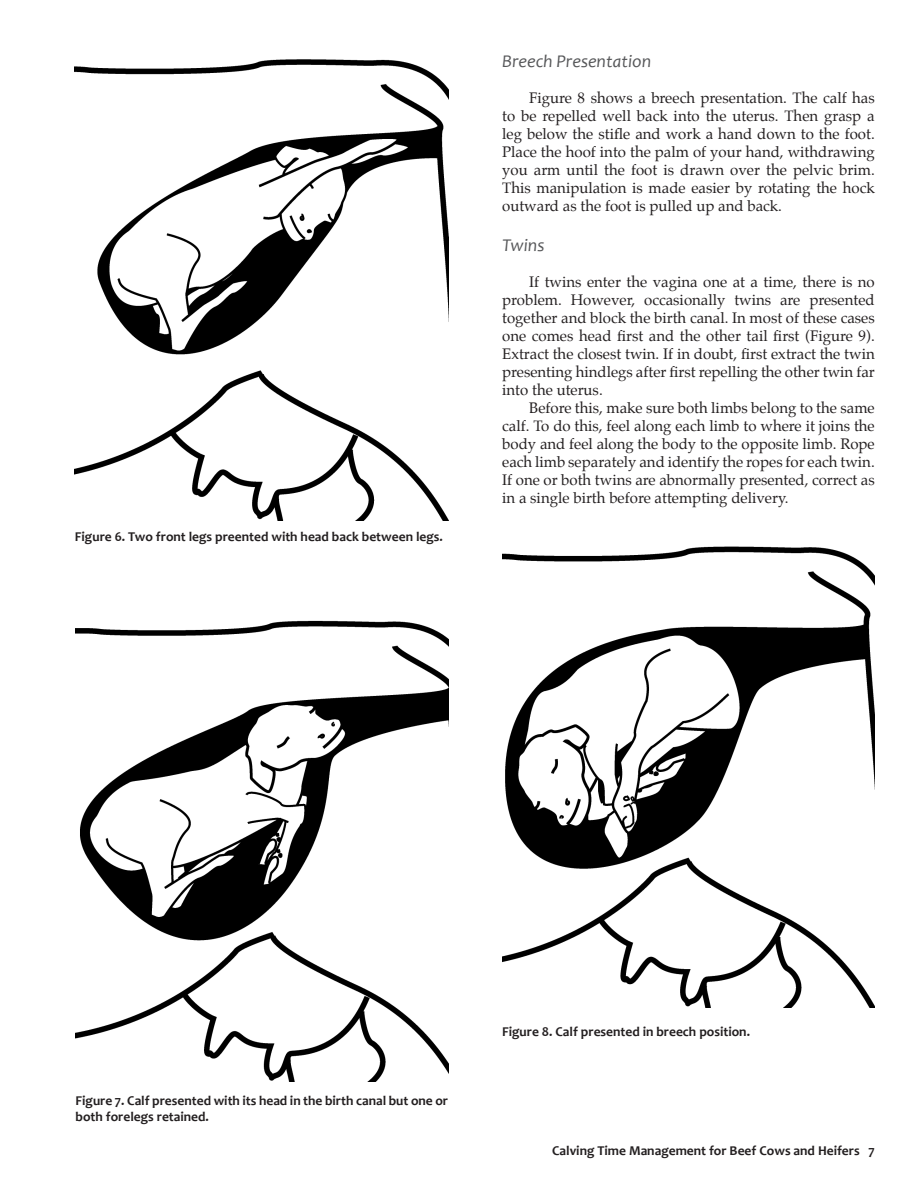
<style>
.page{position:relative;width:918px;height:1188px;background:#fff}
.page>*{position:absolute;margin:0;border:0;box-sizing:border-box;transform-origin:0 0}
.t1{font:italic 18px "Candara";color:#57585a}
.t2{font:15px/18px "Palatino";color:#231f20;text-align:justify}
.t3{font:700 13.5px/16.2px "Candara";color:#231f20}
</style>
<div class="page">
<img style="left:75px;top:59px;width:373px;height:462px">
<img style="left:76px;top:620px;width:372px;height:462px">
<img style="left:502px;top:546px;width:373px;height:461px">
<p class="t3" style="left:75px;top:529px;width:369px">Figure 6. Two front legs preented with head back between legs.</p>
<p class="t1" style="left:502px;top:50px;width:150px">Breech Presentation</p>
<p class="t2" style="left:502px;top:89px;width:374px;text-indent:27px">Figure 8 shows a breech presentation. The calf has to be repelled well back into the uterus. Then grasp a leg below the stifle and work a hand down to the foot.<br>Place the hoof into the palm of your hand, withdrawing you arm until the foot is drawn over the pelvic brim.<br>This manipulation is made easier by rotating the hock outward as the foot is pulled up and back.</p>
<p class="t1" style="left:502px;top:234px;width:44px">Twins</p>
<p class="t2" style="left:502px;top:272px;width:374px;text-indent:27px">If twins enter the vagina one at a time, there is no problem. However, occasionally twins are presented together and block the birth canal. In most of these cases one comes head first and the other tail first (Figure 9).<br>Extract the closest twin. If in doubt, first extract the twin presenting hindlegs after first repelling the other twin far into the uterus.</p>
<p class="t2" style="left:502px;top:398px;width:374px;text-indent:27px">Before this, make sure both limbs belong to the same calf. To do this, feel along each limb to where it joins the body and feel along the body to the opposite limb. Rope each limb separately and identify the ropes for each twin.<br>If one or both twins are abnormally presented, correct as in a single birth before attempting delivery.</p>
<p class="t3" style="left:76px;top:1092px;width:374px">Figure 7. Calf presented with its head in the birth canal but one or both forelegs retained.</p>
<p class="t3" style="left:502px;top:1023px;width:249px">Figure 8. Calf presented in breech position.</p>
<p class="t3" style="left:552px;top:1142px;width:324px">Calving Time Management for Beef Cows and Heifers 7</p>
</div>
